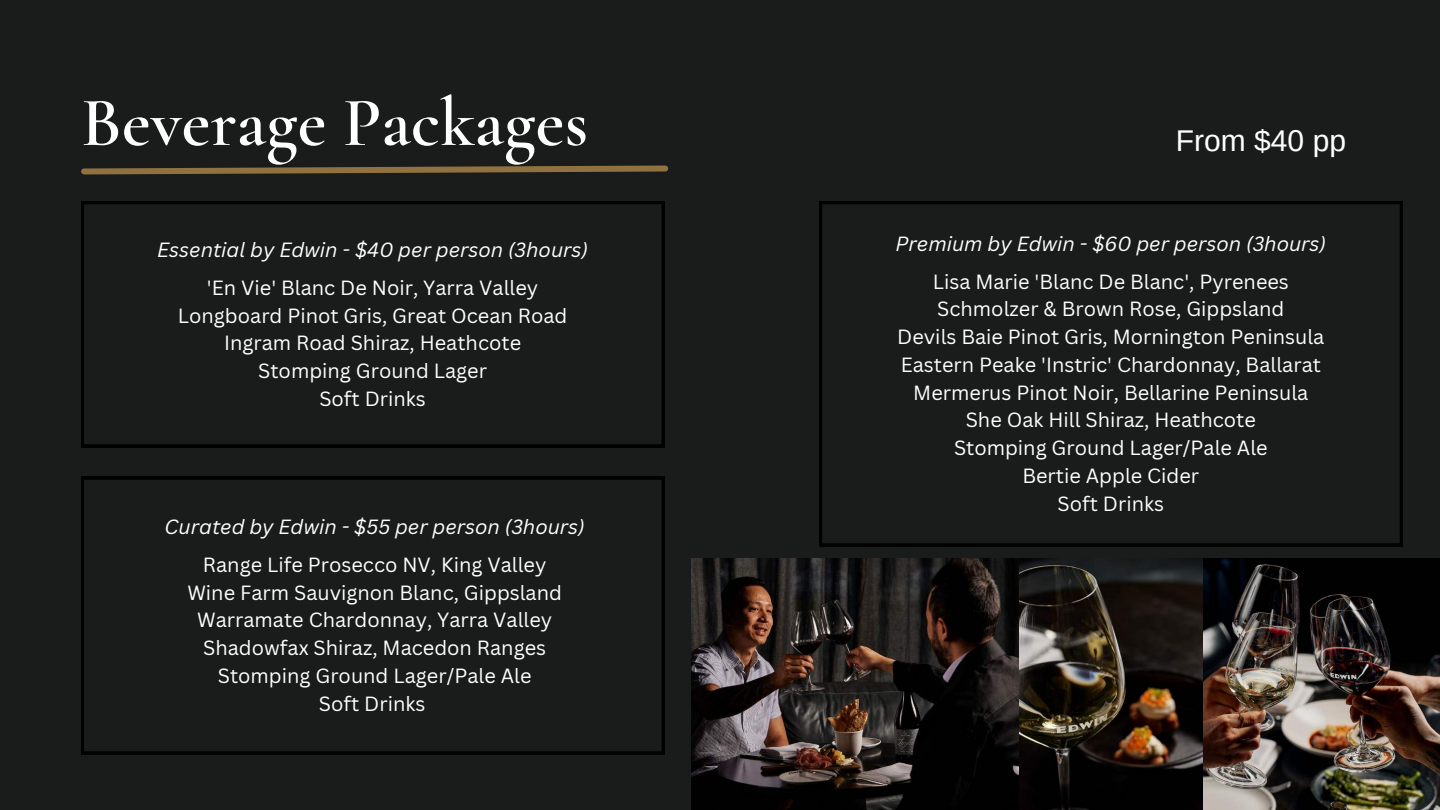
<style>
.page{position:relative;width:1440px;height:810px;background:#1a1b1b}
.page>*{position:absolute;margin:0;border:0;box-sizing:border-box;transform-origin:0 0}
.t1{font:600 70px "Cormorant Garamond";color:#fff}
.t2{font:30px "Arimo";color:#fff}
.t3{font:20px/27.8px "Canva Sans";color:#fff;text-align:center}
.t4{font:italic 20px "Canva Sans";color:#fff}
</style>
<div class="page">
<img style="left:1202px;top:559px;width:238px;height:251px">
<img style="left:691px;top:559px;width:511px;height:251px">
<svg style="left:81px;top:201px;width:583px;height:246px"></svg>
<svg style="left:81px;top:477px;width:583px;height:277px"></svg>
<svg style="left:819px;top:201px;width:584px;height:345px"></svg>
<svg style="left:81px;top:165px;width:588px;height:10px"></svg>
<h1 class="t1" style="left:81px;top:80px;width:509px">Beverage Packages</h1>
<p class="t4" style="left:157px;top:238px;width:432px">Essential by Edwin - $40 per person (3hours)</p>
<p class="t3" style="left:178px;top:274px;width:391px">'En Vie' Blanc De Noir, Yarra Valley<br>Longboard Pinot Gris, Great Ocean Road<br>Ingram Road Shiraz, Heathcote<br>Stomping Ground Lager<br>Soft Drinks</p>
<p class="t4" style="left:165px;top:515px;width:422px">Curated by Edwin - $55 per person (3hours)</p>
<p class="t3" style="left:187px;top:551px;width:376px">Range Life Prosecco NV, King Valley<br>Wine Farm Sauvignon Blanc, Gippsland<br>Warramate Chardonnay, Yarra Valley<br>Shadowfax Shiraz, Macedon Ranges<br>Stomping Ground Lager/Pale Ale<br>Soft Drinks</p>
<h2 class="t2" style="left:1176px;top:121px;width:172px">From $40 pp</h2>
<p class="t4" style="left:896px;top:232px;width:432px">Premium by Edwin - $60 per person (3hours)</p>
<p class="t3" style="left:897px;top:268px;width:429px">Lisa Marie 'Blanc De Blanc', Pyrenees Schmolzer &amp; Brown Rose, Gippsland<br>Devils Baie Pinot Gris, Mornington Peninsula Eastern Peake 'Instric' Chardonnay, Ballarat Mermerus Pinot Noir, Bellarine Peninsula She Oak Hill Shiraz, Heathcote<br>Stomping Ground Lager/Pale Ale<br>Bertie Apple Cider<br>Soft Drinks</p>
</div>
